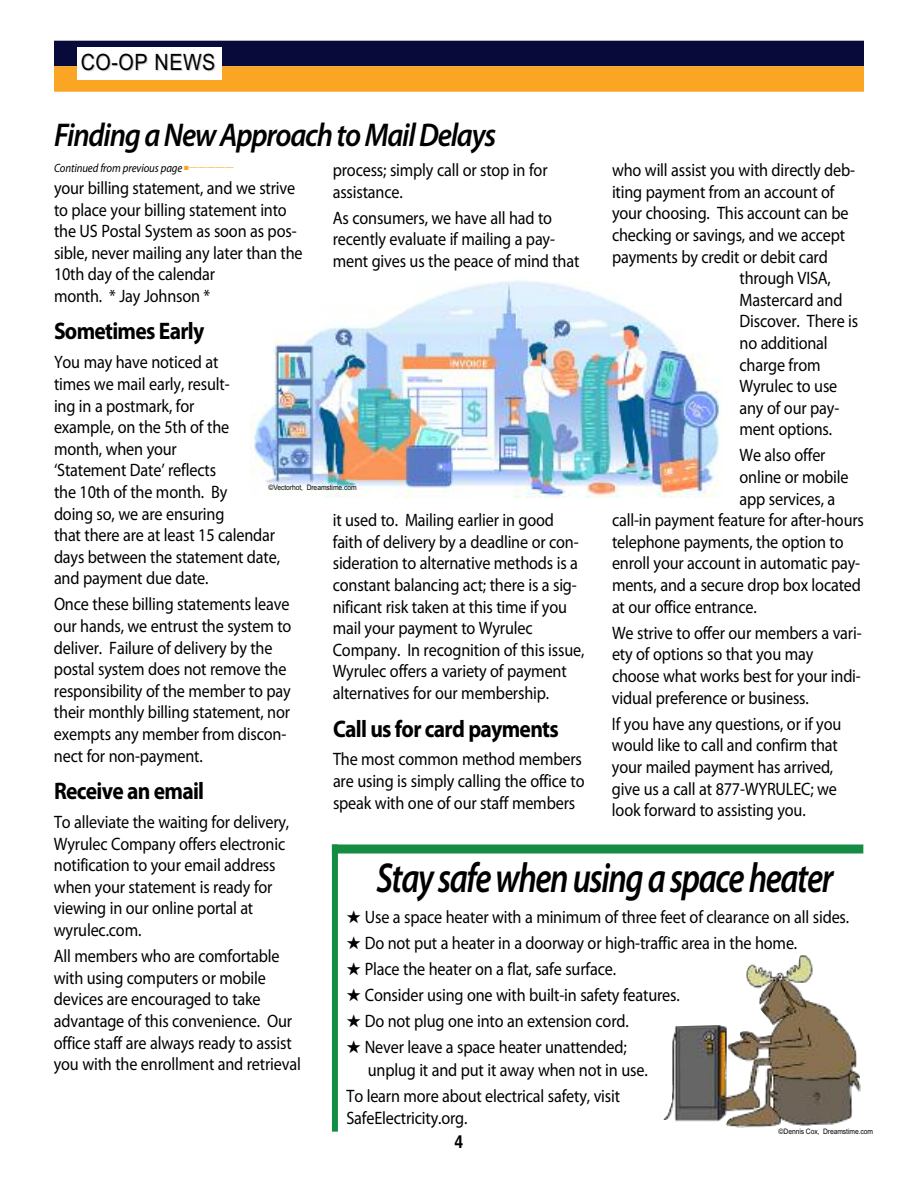
<style>
.page{position:relative;width:918px;height:1188px;background:#fff}
.page>*{position:absolute;margin:0;border:0;box-sizing:border-box;transform-origin:0 0}
.t1{font:italic 600 42px "Myriad Pro";letter-spacing:-.04em;color:#000;scale:.8 1}
.t2{font:italic 600 33px "Myriad Pro";letter-spacing:-.04em;color:#000;scale:.9 1}
.t3{font:700 24px "Myriad Pro";letter-spacing:-.035em;color:#000;scale:.9 1}
.t4{font:22.5px "Arial";letter-spacing:.025em;color:#000;scale:.88 1}
.t5{font:18px/21.6px "Myriad Pro";letter-spacing:-.01em;color:#000;scale:.9 1}
.t6{font:700 18px "Helvetica";color:#000;scale:.88 1}
.t7{font:italic 12px "Myriad Pro";letter-spacing:-.01em;color:#000;scale:.9 1}
.t8{font:7.5px "Arial";letter-spacing:-.01em;color:#000;scale:.9 1}
.s1{color:#faa524}
.s2{font-size:9px;color:#faa524}
</style>
<div class="page">
<div style="left:54px;top:41px;width:810px;height:25px;background:#080a3a"></div>
<div style="left:54px;top:66px;width:810px;height:26px;background:#faa524"></div>
<div style="left:77px;top:48px;width:144px;height:32px;background:#fff"></div>
<img style="left:250px;top:280px;width:472px;height:218px">
<img style="left:663px;top:955px;width:198px;height:173px">
<div style="left:332px;top:844px;width:531px;height:10px;background:#148c43"></div>
<div style="left:332px;top:844px;width:6px;height:288px;background:#148c43"></div>
<p class="t4" style="left:81px;top:49px;width:155px">CO-OP NEWS</p>
<h2 class="t2" style="left:54px;top:123px;width:493px">Finding a New Approach to Mail Delays</h2>
<p class="t7" style="left:54px;top:163px;width:201px">Continued from previous page <span class="s1">■</span><span class="s2">—————</span></p>
<p class="t5" style="left:333px;top:161px;width:240px">process; simply call or stop in for assistance.</p>
<p class="t5" style="left:333px;top:208px;width:276px">As consumers, we have all had to recently evaluate if mailing a pay&shy;ment gives us the peace of mind that</p>
<p class="t5" style="left:612px;top:161px;width:272px">who will assist you with directly deb-</p>
<p class="t5" style="left:612px;top:182px;width:249px">iting payment from an account of</p>
<p class="t5" style="left:612px;top:204px;width:264px">your choosing. This account can be</p>
<p class="t5" style="left:612px;top:226px;width:261px">checking or savings, and we accept</p>
<p class="t5" style="left:612px;top:247px;width:241px">payments by credit or debit card</p>
<p class="t5" style="left:740px;top:269px;width:103px">through VISA,</p>
<p class="t5" style="left:740px;top:290px;width:116px">Mastercard and</p>
<p class="t5" style="left:740px;top:312px;width:134px">Discover. There is</p>
<p class="t5" style="left:740px;top:334px;width:100px">no additional</p>
<p class="t5" style="left:740px;top:355px;width:92px">charge from</p>
<p class="t5" style="left:740px;top:377px;width:110px">Wyrulec to use</p>
<p class="t5" style="left:740px;top:398px;width:112px">any of our pay-</p>
<p class="t5" style="left:740px;top:420px;width:104px">ment options.</p>
<p class="t5" style="left:740px;top:446px;width:97px">We also offer</p>
<p class="t5" style="left:740px;top:468px;width:123px">online or mobile</p>
<p class="t5" style="left:740px;top:489px;width:108px">app services, a</p>
<p class="t5" style="left:612px;top:511px;width:281px">call-in payment feature for after-hours</p>
<p class="t5" style="left:612px;top:532px;width:259px">telephone payments, the option to</p>
<p class="t5" style="left:612px;top:554px;width:277px">enroll your account in automatic pay-</p>
<p class="t5" style="left:612px;top:576px;width:278px">ments, and a secure drop box located</p>
<p class="t5" style="left:612px;top:597px;width:162px">at our office entrance.</p>
<p class="t5" style="left:612px;top:623px;width:279px">We strive to offer our members a vari&shy;ety of options so that you may choose what works best for your indi&shy;vidual preference or business.</p>
<p class="t5" style="left:612px;top:714px;width:256px">If you have any questions, or if you would like to call and confirm that your mailed payment has arrived, give us a call at 877-WYRULEC; we look forward to assisting you.</p>
<p class="t5" style="left:54px;top:179px;width:278px">your billing statement, and we strive to place your billing statement into the US Postal System as soon as pos&shy;sible, never mailing any later than the<br>10th day of the calendar<br>month. * Jay Johnson *</p>
<h3 class="t3" style="left:54px;top:322px;width:169px">Sometimes Early</h3>
<p class="t5" style="left:54px;top:353px;width:253px">You may have noticed at<br>times we mail early, result-<br>ing in a postmark, for<br>example, on the 5th of the month, when your<br>‘Statement Date’ reflects<br>the 10th of the month. By<br>doing so, we are ensuring<br>that there are at least 15 calendar days between the statement date, and payment due date.</p>
<p class="t5" style="left:54px;top:595px;width:265px">Once these billing statements leave our hands, we entrust the system to deliver. Failure of delivery by the postal system does not remove the responsibility of the member to pay their monthly billing statement, nor exempts any member from discon&shy;nect for non-payment.</p>
<h3 class="t3" style="left:54px;top:782px;width:168px">Receive an email</h3>
<p class="t5" style="left:54px;top:813px;width:263px">To alleviate the waiting for delivery,<br>Wyrulec Company offers electronic notification to your email address when your statement is ready for viewing in our online portal at wyrulec.com.</p>
<p class="t5" style="left:54px;top:947px;width:276px">All members who are comfortable with using computers or mobile devices are encouraged to take advantage of this convenience. Our office staff are always ready to assist you with the enrollment and retrieval</p>
<p class="t8" style="left:269px;top:483px;width:99px">©Vectorhot, Dreamstime.com</p>
<p class="t5" style="left:333px;top:511px;width:281px">it used to. Mailing earlier in good faith of delivery by a deadline or con&shy;sideration to alternative methods is a constant balancing act; there is a sig&shy;nificant risk taken at this time if you mail your payment to Wyrulec Company. In recognition of this issue, Wyrulec offers a variety of payment alternatives for our membership.</p>
<h3 class="t3" style="left:333px;top:720px;width:252px">Call us for card payments</h3>
<p class="t5" style="left:333px;top:750px;width:281px">The most common method members are using is simply calling the office to speak with one of our staff members</p>
<h1 class="t1" style="left:376px;top:862px;width:573px">Stay safe when using a space heater</h1>
<p class="t5" style="left:365px;top:905px;width:540px;line-height:26.1px">Use a space heater with a minimum of three feet of clearance on all sides.<br>Do not put a heater in a doorway or high-traffic area in the home.<br>Place the heater on a flat, safe surface.<br>Consider using one with built-in safety features.<br>Do not plug one into an extension cord.<br>Never leave a space heater unattended;</p>
<p class="t5" style="left:346px;top:1059px;width:336px;line-height:26.1px;text-indent:21px">unplug it and put it away when not in use.<br>To learn more about electrical safety, visit</p>
<p class="t5" style="left:346px;top:1109px;width:136px">SafeElectricity.org.</p>
<p class="t6" style="left:455px;top:1131px;width:12px">4</p>
<p class="t8" style="left:779px;top:1127px;width:106px">©Dennis Cox, Dreamstime.com</p>
</div>
